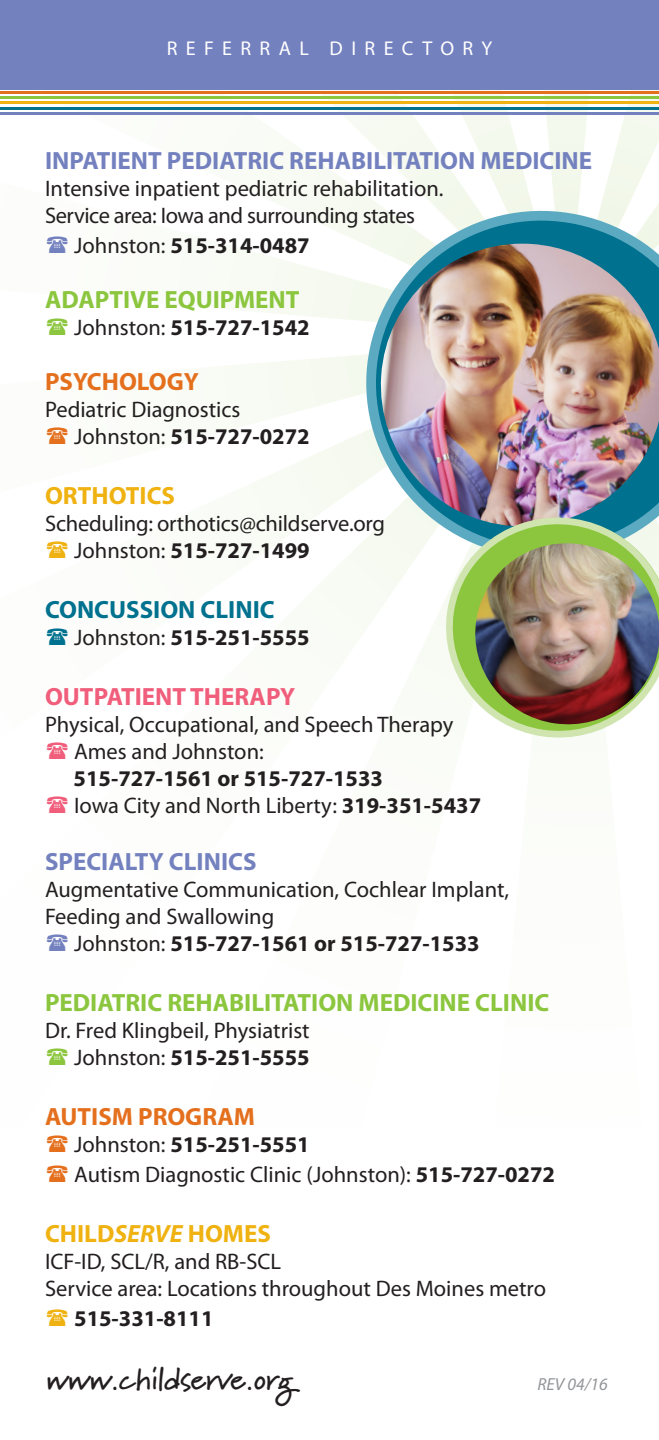
<style>
.page{position:relative;width:659px;height:1440px;background:#fff}
.page>*{position:absolute;margin:0;border:0;box-sizing:border-box;transform-origin:0 0}
.t1{font:700 30px "Marydale";color:#231f20}
.t2{font:700 25px "Myriad Pro";color:#7481bf}
.t3{font:700 25px "Myriad Pro";color:#8bc63e}
.t4{font:700 25px "Myriad Pro";color:#efb211}
.t5{font:700 25px "Myriad Pro";color:#e4701e}
.t6{font:700 25px "Myriad Pro";color:#f05e7b}
.t7{font:700 25px "Myriad Pro";color:#00718e}
.t8{font:22.5px/27px "Myriad Pro";color:#231f20}
.t9{font:700 22.5px "Myriad Pro";color:#231f20}
.t10{font:20px "Myriad Pro";letter-spacing:.42em;color:#fff}
.t11{font:italic 17.5px "Myriad Pro";color:#939598}
.s1{font-weight:400}
.s2{font-weight:700}
.s3{font-style:italic}
</style>
<div class="page">
<svg style="left:0;top:90px;width:659px;height:581px"></svg>
<svg style="left:344px;top:188px;width:315px;height:381px"></svg>
<img style="left:376px;top:244px;width:283px;height:287px">
<svg style="left:434px;top:506px;width:225px;height:232px"></svg>
<img style="left:469px;top:543px;width:190px;height:188px">
<hr style="left:0;top:112px;width:659px;height:3px;background:#7481bf">
<hr style="left:0;top:107px;width:659px;height:2px;background:#00718e">
<hr style="left:0;top:102px;width:659px;height:2px;background:#efb211">
<hr style="left:0;top:96px;width:659px;height:3px;background:#8bc63e">
<hr style="left:0;top:91px;width:659px;height:2px;background:#e4701e">
<div style="left:0;top:0;width:659px;height:90px;background:#7481bf"></div>
<svg style="left:47px;top:236px;width:21px;height:17px"></svg>
<svg style="left:47px;top:318px;width:21px;height:17px"></svg>
<svg style="left:47px;top:427px;width:21px;height:17px"></svg>
<svg style="left:47px;top:541px;width:21px;height:17px"></svg>
<svg style="left:47px;top:628px;width:21px;height:17px"></svg>
<p class="t10" style="left:167px;top:36px;width:327px">REFERRAL DIRECTORY</p>
<p class="t2" style="left:45px;top:144px;width:549px">INPATIENT PEDIATRIC REHABILITATION MEDICINE</p>
<p class="t8" style="left:45px;top:174px;width:400px">Intensive inpatient pediatric rehabilitation.<br>Service area: Iowa and surrounding states</p>
<p class="t9" style="left:74px;top:230px;width:237px"><span class="s1">Johnston:</span> 515-314-0487</p>
<p class="t3" style="left:45px;top:283px;width:256px">ADAPTIVE EQUIPMENT</p>
<p class="t9" style="left:74px;top:312px;width:237px"><span class="s1">Johnston:</span> 515-727-1542</p>
<p class="t5" style="left:45px;top:365px;width:155px">PSYCHOLOGY</p>
<p class="t8" style="left:45px;top:395px;width:197px">Pediatric Diagnostics</p>
<p class="t9" style="left:74px;top:421px;width:237px"><span class="s1">Johnston:</span> 515-727-0272</p>
<p class="t4" style="left:45px;top:479px;width:132px">ORTHOTICS</p>
<p class="t8" style="left:45px;top:509px;width:341px">Scheduling: orthotics@childserve.org</p>
<p class="t9" style="left:74px;top:535px;width:237px"><span class="s1">Johnston:</span> 515-727-1499</p>
<p class="t7" style="left:45px;top:593px;width:231px">CONCUSSION CLINIC</p>
<p class="t9" style="left:74px;top:622px;width:237px"><span class="s1">Johnston:</span> 515-251-5555</p>
<p class="t6" style="left:45px;top:680px;width:252px">OUTPATIENT THERAPY</p>
<p class="t8" style="left:45px;top:710px;width:410px">Physical, Occupational, and Speech Therapy</p>
<p class="t8" style="left:74px;top:737px;width:191px">Ames and Johnston:</p>
<p class="t9" style="left:74px;top:763px;width:311px">515-727-1561 or 515-727-1533</p>
<p class="t8" style="left:74px;top:791px;width:408px">Iowa City and North Liberty: <span class="s2">319-351-5437</span></p>
<p class="t2" style="left:45px;top:845px;width:213px">SPECIALTY CLINICS</p>
<p class="t8" style="left:45px;top:875px;width:466px">Augmentative Communication, Cochlear Implant,<br>Feeding and Swallowing</p>
<p class="t9" style="left:74px;top:928px;width:407px"><span class="s1">Johnston:</span> 515-727-1561 or 515-727-1533</p>
<p class="t3" style="left:45px;top:986px;width:506px">PEDIATRIC REHABILITATION MEDICINE CLINIC</p>
<p class="t8" style="left:45px;top:1016px;width:266px">Dr. Fred Klingbeil, Physiatrist</p>
<p class="t9" style="left:74px;top:1042px;width:237px"><span class="s1">Johnston:</span> 515-251-5555</p>
<p class="t5" style="left:45px;top:1100px;width:211px">AUTISM PROGRAM</p>
<p class="t9" style="left:74px;top:1129px;width:237px"><span class="s1">Johnston:</span> 515-251-5551</p>
<p class="t8" style="left:74px;top:1160px;width:482px">Autism Diagnostic Clinic (Johnston): <span class="s2">515-727-0272</span></p>
<p class="t4" style="left:45px;top:1217px;width:227px">CHILD<span class="s3">SERVE</span> HOMES</p>
<p class="t8" style="left:45px;top:1247px;width:238px">ICF-ID, SCL/R, and RB-SCL</p>
<p class="t8" style="left:74px;top:1273px;width:473px;line-height:30px;text-indent:-29px">Service area: Locations throughout Des Moines metro<br><span class="s2">515-331-8111</span></p>
<p class="t1" style="left:47px;top:1361px;width:250px">www.childserve.org</p>
<p class="t11" style="left:537px;top:1373px;width:72px">REV 04/16</p>
</div>
